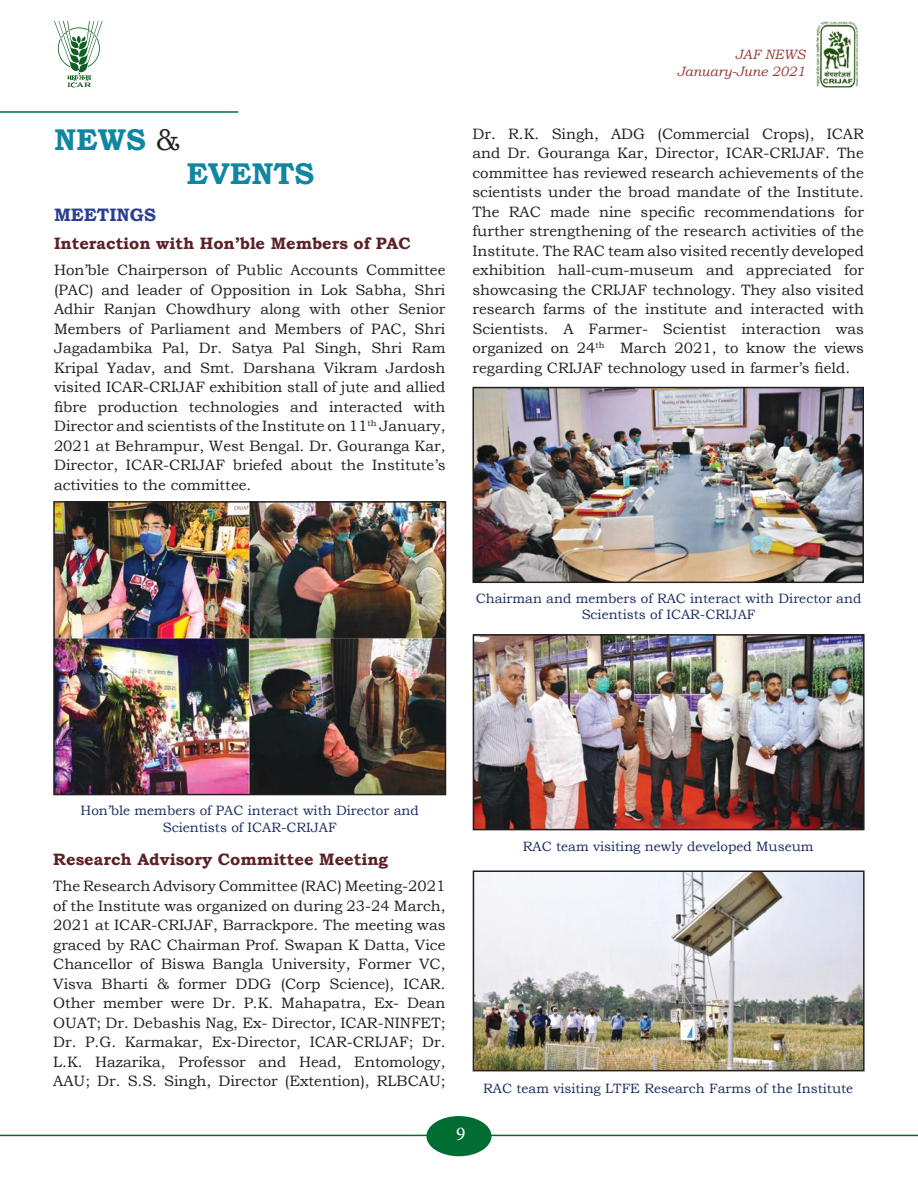
<style>
.page{position:relative;width:918px;height:1188px;background:#fff}
.page>*{position:absolute;margin:0;border:0;box-sizing:border-box;transform-origin:0 0}
.t1{font:700 30px "Bookman Old Style";color:#1086a0}
.t2{font:19.5px "Minion Pro";color:#fff}
.t3{font:700 18px "Bookman Old Style";color:#2a3f91}
.t4{font:700 16.5px "Bookman Old Style";color:#5d2026}
.t5{font:15px/19.5px "Bookman Old Style";color:#241f1f;text-align:justify}
.t6{font:13.5px/16.2px "Bookman Old Style";color:#1c2c5f;text-align:center}
.t7{font:italic 13.5px/16.2px "Bookman Old Style";color:#943634;text-align:right}
.s1{font-weight:400;color:#241f1f}
</style>
<div class="page">
<div style="left:426px;top:1116px;width:66px;height:40px;background:#016d33;border-radius:50%"></div>
<hr style="left:483px;top:1135px;width:435px;height:1px;background:#016d33">
<hr style="left:0;top:1135px;width:435px;height:1px;background:#016d33">
<img style="left:816px;top:21px;width:42px;height:67px">
<svg style="left:54px;top:22px;width:49px;height:66px"></svg>
<hr style="left:0;top:111px;width:238px;height:2px;background:#016d33">
<img style="left:475px;top:390px;width:386px;height:190px">
<div style="left:472px;top:387px;width:392px;height:196px;border:2px solid #241f1f"></div>
<img style="left:56px;top:504px;width:387px;height:288px">
<div style="left:53px;top:501px;width:393px;height:294px;border:2px solid #241f1f"></div>
<img style="left:476px;top:637px;width:386px;height:190px">
<div style="left:473px;top:634px;width:392px;height:196px;border:2px solid #241f1f"></div>
<img style="left:476px;top:873px;width:386px;height:195px">
<div style="left:473px;top:870px;width:392px;height:201px;border:2px solid #241f1f"></div>
<h1 class="t1" style="left:54px;top:118px;width:127px">NEWS <span class="s1">&amp;</span></h1>
<h1 class="t1" style="left:187px;top:152px;width:129px">EVENTS</h1>
<p class="t3" style="left:54px;top:202px;width:103px">MEETINGS</p>
<p class="t4" style="left:54px;top:232px;width:358px">Interaction with Hon’ble Members of PAC</p>
<p class="t5" style="left:54px;top:261px;width:393px">Hon’ble Chairperson of Public Accounts Committee (PAC) and leader of Opposition in Lok Sabha, Shri Adhir Ranjan Chowdhury along with other Senior Members of Parliament and Members of PAC, Shri Jagadambika Pal, Dr. Satya Pal Singh, Shri Ram Kripal Yadav, and Smt. Darshana Vikram Jardosh visited ICAR-CRIJAF exhibition stall of jute and allied fibre production technologies and interacted with Director and scientists of the Institute on 11<sup>th</sup> January, 2021 at Behrampur, West Bengal. Dr. Gouranga Kar, Director, ICAR-CRIJAF briefed about the Institute’s activities to the committee.</p>
<p class="t7" style="left:677px;top:46px;width:129px">JAF NEWS<br>January-June 2021</p>
<p class="t5" style="left:472px;top:124px;width:393px">Dr. R.K. Singh, ADG (Commercial Crops), ICAR and Dr. Gouranga Kar, Director, ICAR-CRIJAF. The committee has reviewed research achievements of the scientists under the broad mandate of the Institute.<br>The RAC made nine specific recommendations for further strengthening of the research activities of the Institute. The RAC team also visited recently developed exhibition hall-cum-museum and appreciated for showcasing the CRIJAF technology. They also visited research farms of the institute and interacted with Scientists. A Farmer- Scientist interaction was organized on 24<sup>th</sup> March 2021, to know the views regarding CRIJAF technology used in farmer’s field.</p>
<p class="t6" style="left:476px;top:590px;width:387px">Chairman and members of RAC interact with Director and<br>Scientists of ICAR-CRIJAF</p>
<p class="t6" style="left:81px;top:803px;width:340px">Hon’ble members of PAC interact with Director and<br>Scientists of ICAR-CRIJAF</p>
<p class="t4" style="left:53px;top:847px;width:336px">Research Advisory Committee Meeting</p>
<p class="t5" style="left:53px;top:876px;width:394px">The Research Advisory Committee (RAC) Meeting-2021 of the Institute was organized on during 23-24 March, 2021 at ICAR-CRIJAF, Barrackpore. The meeting was graced by RAC Chairman Prof. Swapan K Datta, Vice Chancellor of Biswa Bangla University, Former VC, Visva Bharti &amp; former DDG (Corp Science), ICAR.<br>Other member were Dr. P.K. Mahapatra, Ex- Dean OUAT; Dr. Debashis Nag, Ex- Director, ICAR-NINFET; Dr. P.G. Karmakar, Ex-Director, ICAR-CRIJAF; Dr.<br>L.K. Hazarika, Professor and Head, Entomology, AAU; Dr. S.S. Singh, Director (Extention), RLBCAU;</p>
<h2 class="t2" style="left:456px;top:1120px;width:11px">9</h2>
<p class="t6" style="left:523px;top:839px;width:292px">RAC team visiting newly developed Museum</p>
<p class="t6" style="left:483px;top:1080px;width:372px">RAC team visiting LTFE Research Farms of the Institute</p>
</div>
